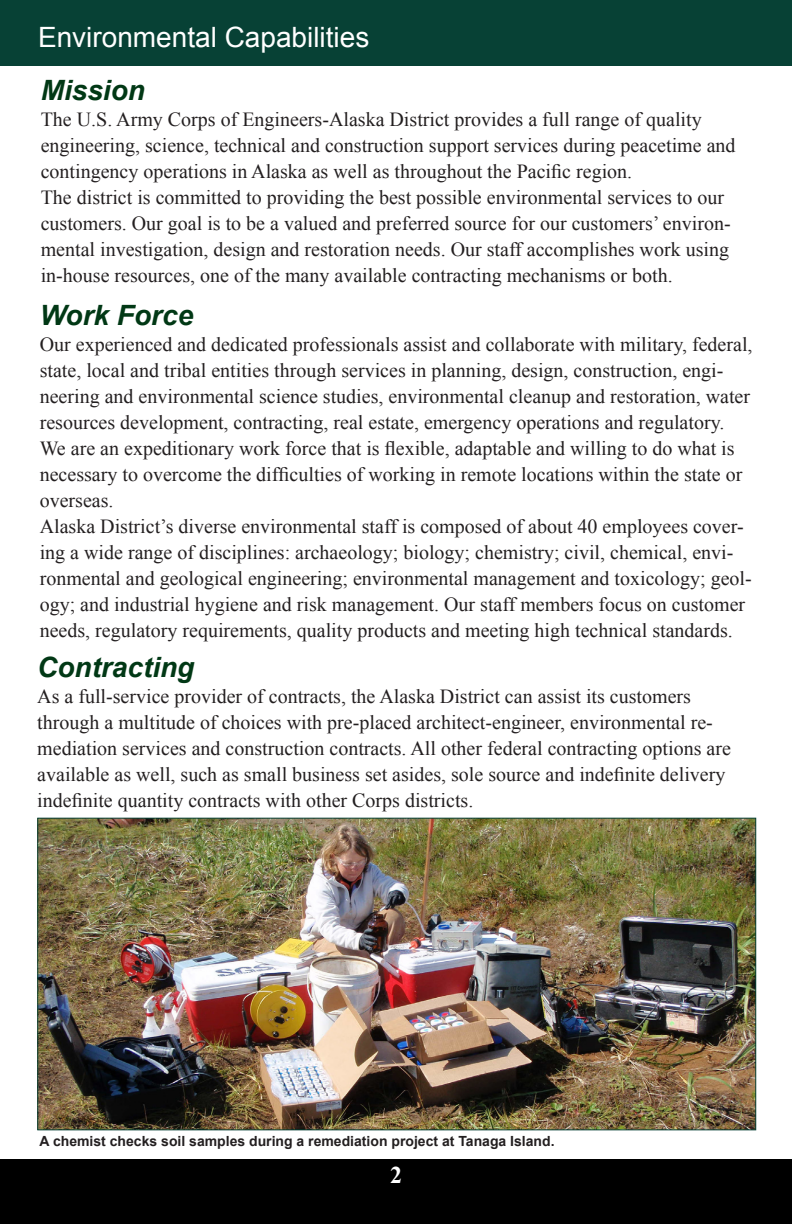
<style>
.page{position:relative;width:792px;height:1224px;background:#fff}
.page>*{position:absolute;margin:0;border:0;box-sizing:border-box;transform-origin:0 0}
._02_Sub_Heading{font:italic 700 28px "Arial";color:#013815}
.t1{font:28px "Arial";color:#fff}
.t2{font:700 24px "Times New Roman";color:#fff}
._03_Body_Text{font:20px/26px "Times New Roman";color:#231f20}
.Photo_Quotes{font:700 14px "Arial";color:#231f20}
</style>
<div class="page">
<div style="left:0;top:0;width:792px;height:66px;background:#074135"></div>
<div style="left:0;top:1159px;width:792px;height:65px;background:#000"></div>
<img style="left:40px;top:820px;width:714px;height:308px">
<h1 class="t1" style="left:38px;top:19px;width:333px">Environmental Capabilities</h1>
<p class="_02_Sub_Heading" style="left:41px;top:72px;width:106px">Mission</p>
<p class="_03_Body_Text" style="left:41px;top:106px;width:696px">The U.S. Army Corps of Engineers-Alaska District provides a full range of quality engineering, science, technical and construction support services during peacetime and contingency operations in Alaska as well as throughout the Pacific region.</p>
<p class="_03_Body_Text" style="left:41px;top:184px;width:691px">The district is committed to providing the best possible environmental services to our customers. Our goal is to be a valued and preferred source for our customers’ environ&shy;mental investigation, design and restoration needs. Our staff accomplishes work using in-house resources, one of the many available contracting mechanisms or both.</p>
<p class="_02_Sub_Heading" style="left:40px;top:297px;width:155px">Work Force</p>
<p class="_03_Body_Text" style="left:40px;top:331px;width:714px">Our experienced and dedicated professionals assist and collaborate with military, federal, state, local and tribal entities through services in planning, design, construction, engi&shy;neering and environmental science studies, environmental cleanup and restoration, water resources development, contracting, real estate, emergency operations and regulatory.<br>We are an expeditionary work force that is flexible, adaptable and willing to do what is necessary to overcome the difficulties of working in remote locations within the state or overseas.</p>
<p class="_03_Body_Text" style="left:40px;top:513px;width:713px">Alaska District’s diverse environmental staff is composed of about 40 employees cover&shy;ing a wide range of disciplines: archaeology; biology; chemistry; civil, chemical, envi&shy;ronmental and geological engineering; environmental management and toxicology; geol&shy;ogy; and industrial hygiene and risk management. Our staff members focus on customer needs, regulatory requirements, quality products and meeting high technical standards.</p>
<p class="_02_Sub_Heading" style="left:37px;top:648px;width:159px">Contracting</p>
<p class="_03_Body_Text" style="left:37px;top:683px;width:695px">As a full-service provider of contracts, the Alaska District can assist its customers through a multitude of choices with pre-placed architect-engineer, environmental re&shy;mediation services and construction contracts. All other federal contracting options are available as well, such as small business set asides, sole source and indefinite delivery indefinite quantity contracts with other Corps districts.</p>
<p class="Photo_Quotes" style="left:40px;top:1132px;width:517px">A chemist checks soil samples during a remediation project at Tanaga Island.</p>
<p class="t2" style="left:390px;top:1159px;width:13px">2</p>
</div>
